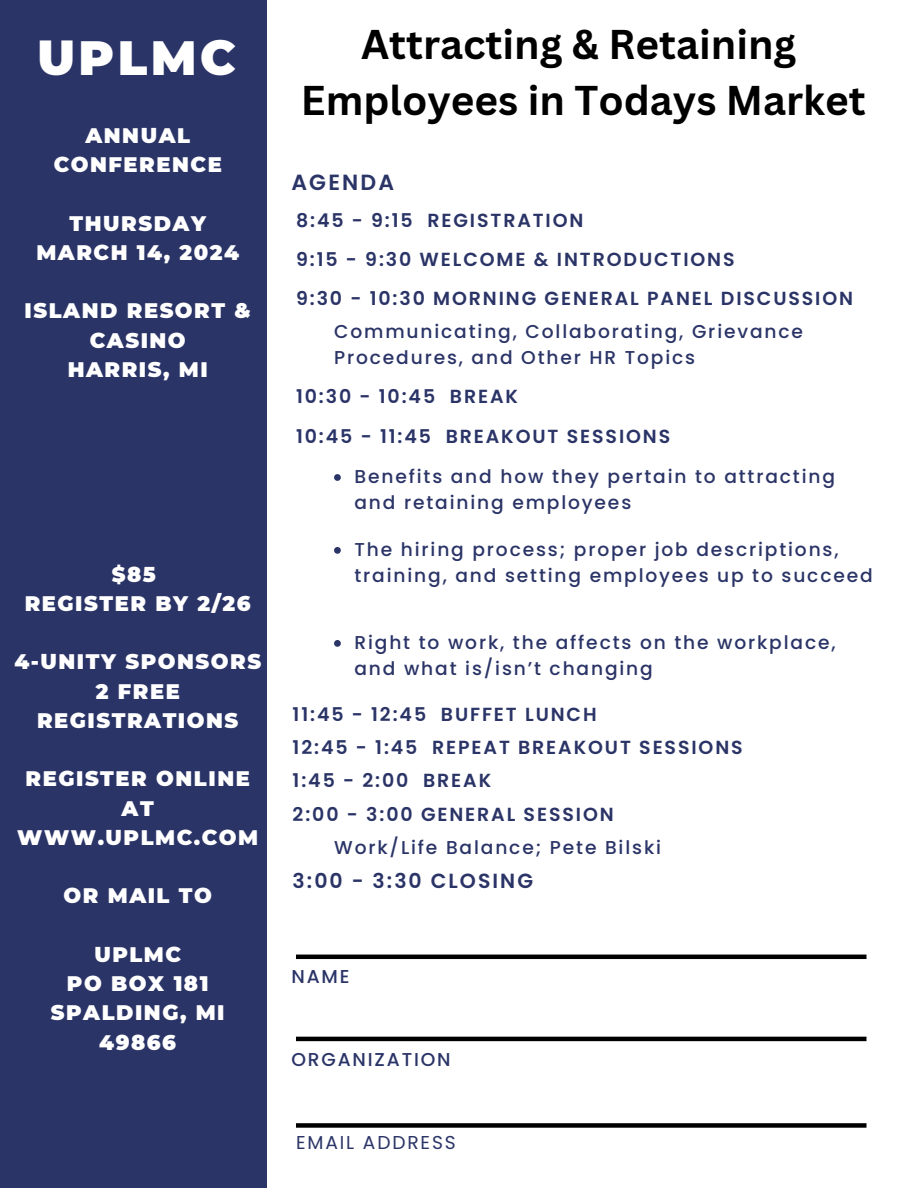
<style>
.page{position:relative;width:918px;height:1188px;background:#fff}
.page>*{position:absolute;margin:0;border:0;box-sizing:border-box;transform-origin:0 0}
.t1{font:900 48px "Montserrat";letter-spacing:.075em;color:#fff}
.t2{font:700 40.5px "Canva Sans";color:#000}
.t3{font:600 21.9px "Poppins";letter-spacing:.1em;color:#2b3467}
.t4{font:900 21px/29.2px "Montserrat";letter-spacing:.075em;color:#fff;text-align:center}
.t5{font:600 20.4px "Poppins";letter-spacing:.1em;color:#2b3467}
.t6{font:600 18.9px "Poppins";letter-spacing:.1em;color:#2b3467}
.t7{font:500 18.6px/25.8px "Poppins";letter-spacing:.1em;color:#2b3467}
.t8{font:18.6px "Poppins";letter-spacing:.1em;color:#2b3467}
</style>
<div class="page">
<div style="left:0;top:0;width:267px;height:1188px;background:#2b3467"></div>
<svg style="left:334px;top:474px;width:7px;height:7px"></svg>
<svg style="left:334px;top:547px;width:7px;height:7px"></svg>
<svg style="left:334px;top:640px;width:7px;height:7px"></svg>
<div style="left:296px;top:1123px;width:571px;height:5px;background:#000"></div>
<hr style="left:296px;top:955px;width:571px;height:4px;background:#000">
<hr style="left:296px;top:1037px;width:571px;height:4px;background:#000">
<p class="t1" style="left:38px;top:29px;width:200px">UPLMC</p>
<p class="t4" style="left:85px;top:121px;width:106px">ANNUAL</p>
<p class="t4" style="left:54px;top:150px;width:170px">CONFERENCE</p>
<p class="t4" style="left:70px;top:209px;width:138px">THURSDAY</p>
<p class="t4" style="left:36px;top:238px;width:204px">MARCH 14, 2024</p>
<p class="t4" style="left:25px;top:296px;width:228px">ISLAND RESORT &amp;<br>CASINO</p>
<p class="t4" style="left:68px;top:355px;width:142px">HARRIS, MI</p>
<p class="t4" style="left:112px;top:560px;width:46px">$85</p>
<p class="t4" style="left:25px;top:589px;width:227px">REGISTER BY 2/26</p>
<p class="t4" style="left:14px;top:647px;width:248px">4-UNITY SPONSORS<br>2 FREE<br>REGISTRATIONS</p>
<p class="t4" style="left:17px;top:764px;width:243px">REGISTER ONLINE<br>AT<br>WWW.UPLMC.COM</p>
<p class="t4" style="left:63px;top:881px;width:150px">OR MAIL TO</p>
<p class="t4" style="left:94px;top:940px;width:88px">UPLMC</p>
<p class="t4" style="left:67px;top:969px;width:143px">PO BOX 181</p>
<p class="t4" style="left:51px;top:998px;width:175px">SPALDING, MI<br>49866</p>
<p class="t2" style="left:361px;top:16px;width:437px">Attracting &amp; Retaining</p>
<p class="t2" style="left:301px;top:72px;width:566px">Employees in Todays Market</p>
<p class="t3" style="left:291px;top:167px;width:104px">AGENDA</p>
<p class="t6" style="left:296px;top:207px;width:289px">8:45 - 9:15 REGISTRATION</p>
<p class="t6" style="left:296px;top:246px;width:440px">9:15 - 9:30 WELCOME &amp; INTRODUCTIONS</p>
<p class="t6" style="left:296px;top:285px;width:559px">9:30 - 10:30 MORNING GENERAL PANEL DISCUSSION</p>
<p class="t7" style="left:334px;top:319px;width:470px">Communicating, Collaborating, Grievance<br>Procedures, and Other HR Topics</p>
<p class="t6" style="left:296px;top:383px;width:223px">10:30 - 10:45 BREAK</p>
<p class="t6" style="left:296px;top:423px;width:376px">10:45 - 11:45 BREAKOUT SESSIONS</p>
<p class="t7" style="left:354px;top:464px;width:482px">Benefits and how they pertain to attracting and retaining employees</p>
<p class="t7" style="left:354px;top:537px;width:520px">The hiring process; proper job descriptions, training, and setting employees up to succeed</p>
<p class="t7" style="left:354px;top:630px;width:483px">Right to work, the affects on the workplace, and what is/isn’t changing</p>
<p class="t6" style="left:293px;top:701px;width:306px">11:45 - 12:45 BUFFET LUNCH</p>
<p class="t6" style="left:293px;top:734px;width:452px">12:45 - 1:45 REPEAT BREAKOUT SESSIONS</p>
<p class="t6" style="left:293px;top:767px;width:200px">1:45 - 2:00 BREAK</p>
<p class="t6" style="left:293px;top:801px;width:323px">2:00 - 3:00 GENERAL SESSION</p>
<p class="t7" style="left:334px;top:835px;width:328px">Work/Life Balance; Pete Bilski</p>
<p class="t5" style="left:293px;top:867px;width:242px">3:00 - 3:30 CLOSING</p>
<p class="t7" style="left:291px;top:964px;width:60px">NAME</p>
<p class="t7" style="left:291px;top:1047px;width:161px">ORGANIZATION</p>
<p class="t8" style="left:296px;top:1130px;width:161px">EMAIL ADDRESS</p>
</div>
